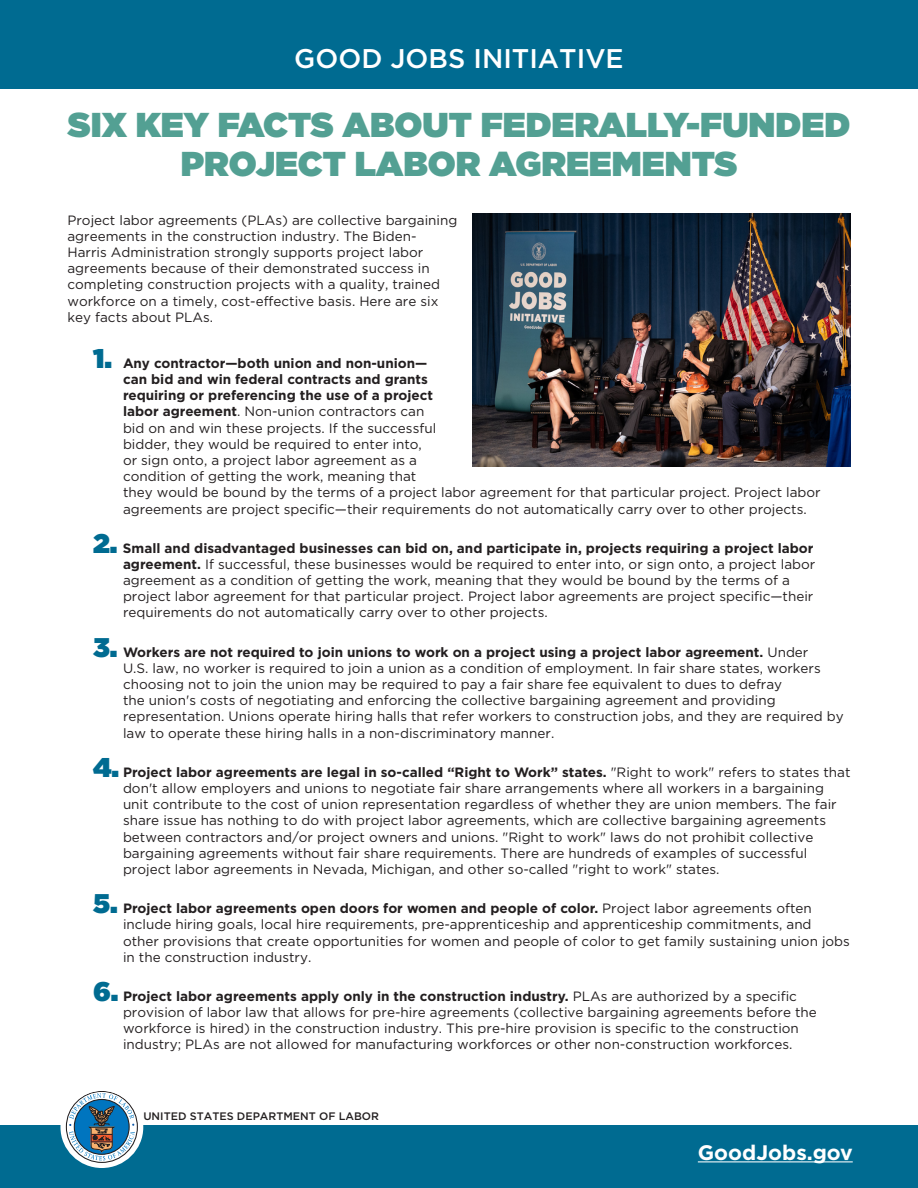
<style>
.page{position:relative;width:918px;height:1188px;background:#fff}
.page>*{position:absolute;margin:0;border:0;box-sizing:border-box;transform-origin:0 0}
.t1{font:900 34.5px/39px "Gotham";color:#53a093;text-align:center}
.t2{font:500 27px "Gotham";color:#fff}
.t3{font:700 21px "Gotham";color:#fff}
.t4{font:13.5px/16.2px "Gotham";color:#231f20}
.t5{font:500 10.8px "Gotham";color:#231f20}
.s1{font-weight:900;font-size:27px;color:#006b91}
.s2{font-weight:700}
</style>
<div class="page">
<div style="left:0;top:1125px;width:918px;height:63px;background:#006b91"></div>
<div style="left:0;top:0;width:918px;height:89px;background:#006b91"></div>
<hr style="left:698px;top:1161px;width:155px;height:1px;background:#fff">
<svg style="left:65px;top:1091px;width:73px;height:72px"></svg>
<div style="left:60px;top:1086px;width:83px;height:82px;border:4px solid #fff;border-radius:50%"></div>
<img style="left:472px;top:214px;width:378px;height:253px">
<p class="t2" style="left:294px;top:44px;width:331px">GOOD JOBS INITIATIVE</p>
<p class="t1" style="left:68px;top:105px;width:784px">SIX KEY FACTS ABOUT FEDERALLY-FUNDED<br>PROJECT LABOR AGREEMENTS</p>
<p class="t4" style="left:68px;top:212px;width:391px">Project labor agreements (PLAs) are collective bargaining agreements in the construction industry. The Biden-Harris Administration strongly supports project labor agreements because of their demonstrated success in completing construction projects with a quality, trained workforce on a timely, cost-effective basis. Here are six key facts about PLAs.</p>
<p class="t4" style="left:123px;top:355px;width:699px;text-indent:-30px"><span class="s1">1.</span> <span class="s2">Any contractor—both union and non-union—<br>can bid and win federal contracts and grants<br>requiring or preferencing the use of a project<br>labor agreement</span>. Non-union contractors can<br>bid on and win these projects. If the successful<br>bidder, they would be required to enter into,<br>or sign onto, a project labor agreement as a<br>condition of getting the work, meaning that<br>they would be bound by the terms of a project labor agreement for that particular project. Project labor agreements are project specificÑtheir requirements do not automatically carry over to other projects.</p>
<p class="t4" style="left:123px;top:540px;width:694px;text-indent:-30px"><span class="s1">2.</span> <span class="s2">Small and disadvantaged businesses can bid on, and participate in, projects requiring a project labor agreement.</span> If successful, these businesses would be required to enter into, or sign onto, a project labor agreement as a condition of getting the work, meaning that they would be bound by the terms of a project labor agreement for that particular project. Project labor agreements are project specificÑtheir requirements do not automatically carry over to other projects.</p>
<p class="t4" style="left:123px;top:644px;width:722px;text-indent:-30px"><span class="s1">3.</span> <span class="s2">Workers are not required to join unions to work on a project using a project labor agreement.</span> Under<br>U.S. law, no worker is required to join a union as a condition of employment. In fair share states, workers choosing not to join the union may be required to pay a fair share fee equivalent to dues to defray<br>the union's costs of negotiating and enforcing the collective bargaining agreement and providing representation. Unions operate hiring halls that refer workers to construction jobs, and they are required by law to operate these hiring halls in a non-discriminatory manner.</p>
<p class="t4" style="left:123px;top:764px;width:729px;text-indent:-30px"><span class="s1">4.</span> <span class="s2">Project labor agreements are legal in so-called “Right to Work” states.</span> "Right to work" refers to states that don't allow employers and unions to negotiate fair share arrangements where all workers in a bargaining unit contribute to the cost of union representation regardless of whether they are union members. The fair share issue has nothing to do with project labor agreements, which are collective bargaining agreements between contractors and/or project owners and unions. "Right to work" laws do not prohibit collective bargaining agreements without fair share requirements. There are hundreds of examples of successful project labor agreements in Nevada, Michigan, and other so-called "right to work" states.</p>
<p class="t4" style="left:123px;top:900px;width:729px;text-indent:-30px"><span class="s1">5.</span> <span class="s2">Project labor agreements open doors for women and people of color.</span> Project labor agreements often include hiring goals, local hire requirements, pre-apprenticeship and apprenticeship commitments, and other provisions that create opportunities for women and people of color to get family sustaining union jobs in the construction industry.</p>
<p class="t4" style="left:123px;top:988px;width:695px;text-indent:-30px"><span class="s1">6.</span> <span class="s2">Project labor agreements apply only in the construction industry.</span> PLAs are authorized by a specific provision of labor law that allows for pre-hire agreements (collective bargaining agreements before the workforce is hired) in the construction industry. This pre-hire provision is specific to the construction industry; PLAs are not allowed for manufacturing workforces or other non-construction workforces.</p>
<p class="t5" style="left:143px;top:1110px;width:237px">UNITED STATES DEPARTMENT OF LABOR</p>
<p class="t3" style="left:698px;top:1138px;width:156px">GoodJobs.gov</p>
</div>
